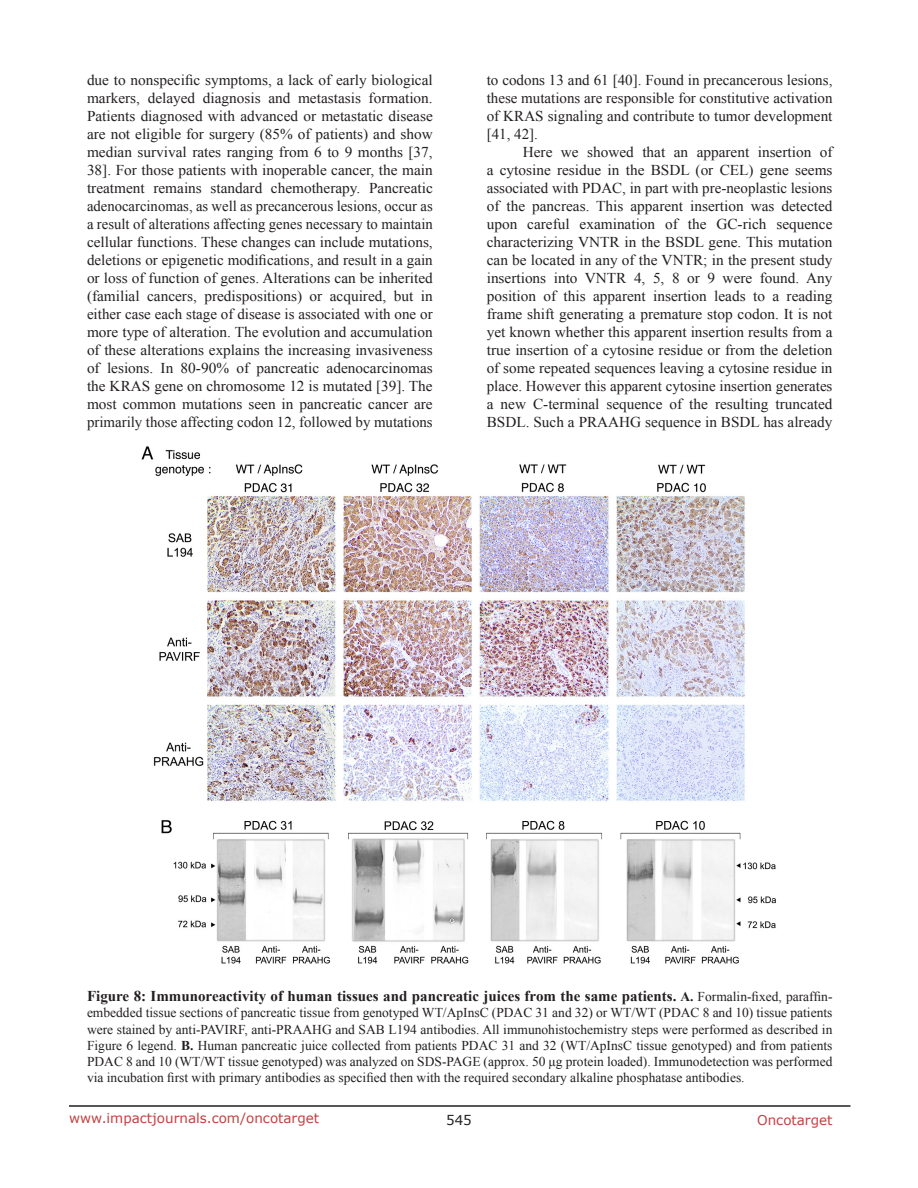
<style>
.page{position:relative;width:918px;height:1188px;background:#fff}
.page>*{position:absolute;margin:0;border:0;box-sizing:border-box;transform-origin:0 0}
.BodyText{font:15px/18px "Times New Roman";color:#231f20;text-align:justify}
.figuretext{font:700 15px "Times New Roman";color:#231f20}
.figuretext-2{font:13.5px/16.2px "Times New Roman";color:#231f20;text-align:justify}
.t1{font:13.5px "Verdana";color:#c24141}
.t2{font:13.5px "Verdana";color:#231f20}
.s1{font-size:13.5px}
.s2{font-weight:400;font-size:13.5px}
.s3{font-weight:700}
</style>
<div class="page">
<hr style="left:69px;top:1105px;width:781px;height:2px;background:#231f20">
<img style="left:141px;top:446px;width:635px;height:518px">
<p class="BodyText" style="left:87px;top:71px;width:347px">due to nonspecific symptoms, a lack of early biological markers, delayed diagnosis and metastasis formation.<br>Patients diagnosed with advanced or metastatic disease are not eligible for surgery (85% of patients) and show median survival rates ranging from 6 to 9 months [37, 38]. For those patients with inoperable cancer, the main treatment remains standard chemotherapy. Pancreatic adenocarcinomas, as well as precancerous lesions, occur as a result of alterations affecting genes necessary to maintain cellular functions. These changes can include mutations, deletions or epigenetic modifications, and result in a gain or loss of function of genes. Alterations can be inherited (familial cancers, predispositions) or acquired, but in either case each stage of disease is associated with one or more type of alteration. The evolution and accumulation of these alterations explains the increasing invasiveness of lesions. In 80-90% of pancreatic adenocarcinomas the KRAS gene on chromosome 12 is mutated [39]. The most common mutations seen in pancreatic cancer are primarily those affecting codon 12, followed by mutations</p>
<p class="BodyText" style="left:487px;top:71px;width:347px">to codons 13 and 61 [40]. Found in precancerous lesions, these mutations are responsible for constitutive activation of KRAS signaling and contribute to tumor development [41, 42].</p>
<p class="BodyText" style="left:487px;top:143px;width:347px;text-indent:36px">Here we showed that an apparent insertion of a cytosine residue in the BSDL (or CEL) gene seems associated with PDAC, in part with pre-neoplastic lesions of the pancreas. This apparent insertion was detected upon careful examination of the GC-rich sequence characterizing VNTR in the BSDL gene. This mutation can be located in any of the VNTR; in the present study insertions into VNTR 4, 5, 8 or 9 were found. Any position of this apparent insertion leads to a reading frame shift generating a premature stop codon. It is not yet known whether this apparent insertion results from a true insertion of a cytosine residue or from the deletion of some repeated sequences leaving a cytosine residue in place. However this apparent cytosine insertion generates a new C-terminal sequence of the resulting truncated BSDL. Such a PRAAHG sequence in BSDL has already</p>
<p class="figuretext" style="left:87px;top:986px;width:747px">Figure 8: Immunoreactivity of human tissues and pancreatic juices from the same patients. <span class="s1">A.</span> <span class="s2">Formalin-fixed, paraffin-</span></p>
<p class="figuretext-2" style="left:87px;top:1004px;width:747px">embedded tissue sections of pancreatic tissue from genotyped WT/ApInsC (PDAC 31 and 32) or WT/WT (PDAC 8 and 10) tissue patients were stained by anti-PAVIRF, anti-PRAAHG and SAB L194 antibodies. All immunohistochemistry steps were performed as described in Figure 6 legend. <span class="s3">B.</span> Human pancreatic juice collected from patients PDAC 31 and 32 (WT/ApInsC tissue genotyped) and from patients PDAC 8 and 10 (WT/WT tissue genotyped) was analyzed on SDS-PAGE (approx. 50 μg protein loaded). Immunodetection was performed via incubation first with primary antibodies as specified then with the required secondary alkaline phosphatase antibodies.</p>
<p class="t1" style="left:69px;top:1109px;width:252px">www.impactjournals.com/oncotarget</p>
<p class="t2" style="left:446px;top:1111px;width:27px">545</p>
<p class="t1" style="left:757px;top:1111px;width:77px">Oncotarget</p>
</div>
